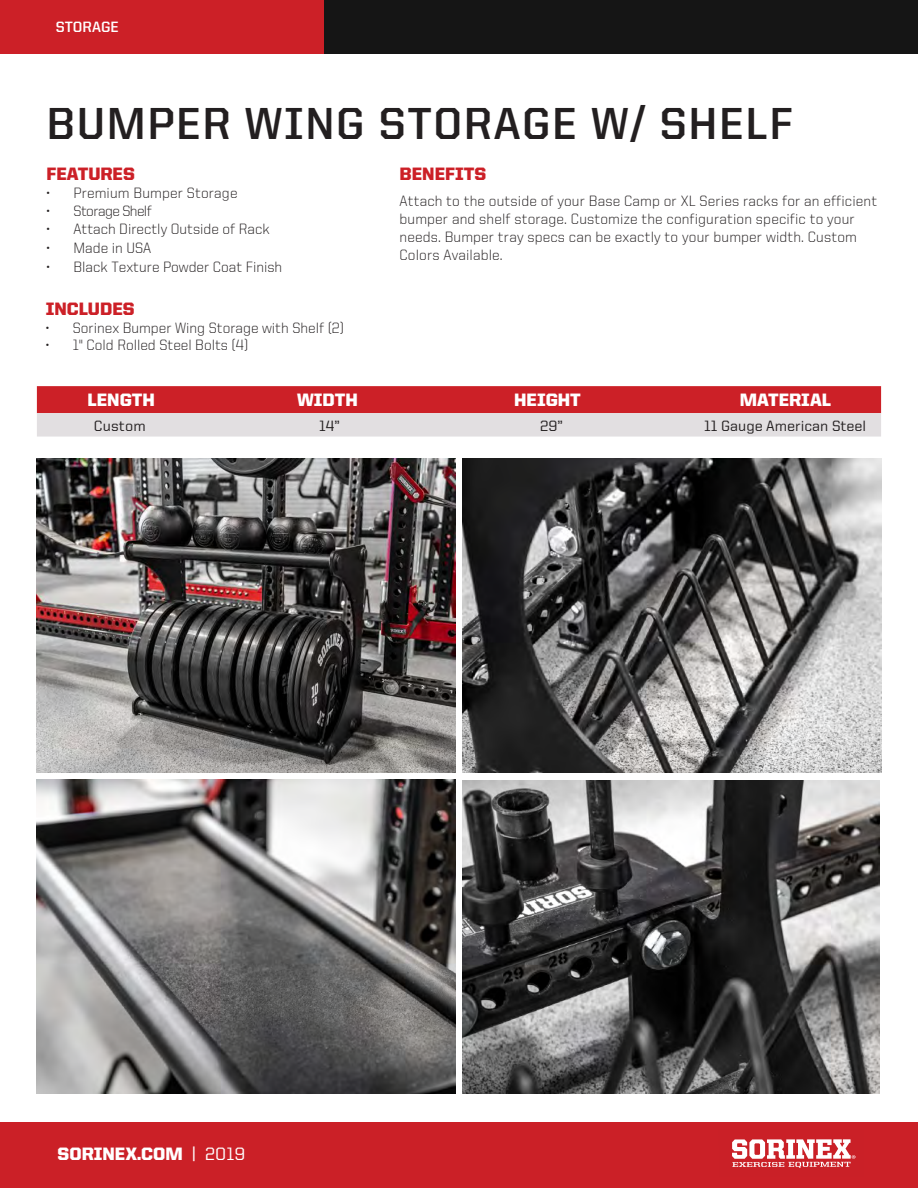
<style>
.page{position:relative;width:918px;height:1188px;background:#fff}
.page>*{position:absolute;margin:0;border:0;box-sizing:border-box;transform-origin:0 0}
.t1{font:700 45px "United Sans Reg";letter-spacing:.035em;color:#231f20}
.t2{font:900 18px "United Sans Reg";color:#fff}
.t3{font:900 18px "United Sans Reg";color:#cc2027}
.t4{font:300 15px/18px "United Sans Reg";letter-spacing:.01em;color:#231f20}
.t5{font:500 15px "United Sans Reg";color:#231f20}
.t6{font:300 15px "United Sans Reg";letter-spacing:-.04em;color:#231f20}
.t7{font:700 15px "United Sans Reg";color:#fff}
.s1{font-weight:500}
</style>
<div class="page">
<div style="left:0;top:0;width:362px;height:54px;background:#cc2027"></div>
<div style="left:324px;top:0;width:594px;height:54px;background:#151515"></div>
<svg style="left:37px;top:386px;width:844px;height:51px;background:#d67a7f"></svg>
<div style="left:0;top:1122px;width:918px;height:66px;background:#cb2027"></div>
<svg style="left:732px;top:1139px;width:123px;height:29px"></svg>
<img style="left:37px;top:458px;width:419px;height:314px">
<img style="left:462px;top:458px;width:419px;height:314px">
<img style="left:37px;top:780px;width:419px;height:314px">
<img style="left:462px;top:781px;width:418px;height:313px">
<p class="t7" style="left:56px;top:18px;width:64px">STORAGE</p>
<h1 class="t1" style="left:46px;top:99px;width:748px">BUMPER WING STORAGE W/ SHELF</h1>
<p class="t3" style="left:46px;top:164px;width:90px">FEATURES</p>
<p class="t4" style="left:46px;top:184px;width:193px">• Premium Bumper Storage</p>
<p class="t6" style="left:46px;top:203px;width:107px">• Storage Shelf</p>
<p class="t4" style="left:46px;top:220px;width:225px">• Attach Directly Outside of Rack</p>
<p class="t4" style="left:46px;top:239px;width:106px">• Made in USA</p>
<p class="t4" style="left:46px;top:258px;width:237px">• Black Texture Powder Coat Finish</p>
<p class="t3" style="left:46px;top:299px;width:90px">INCLUDES</p>
<p class="t4" style="left:46px;top:319px;width:300px">• Sorinex Bumper Wing Storage with Shelf (2)</p>
<p class="t4" style="left:46px;top:336px;width:204px">• 1" Cold Rolled Steel Bolts (4)</p>
<p class="t3" style="left:400px;top:164px;width:88px">BENEFITS</p>
<p class="t4" style="left:400px;top:192px;width:479px">Attach to the outside of your Base Camp or XL Series racks for an efficient bumper and shelf storage. Customize the configuration specific to your needs. Bumper tray specs can be exactly to your bumper width. Custom Colors Available.</p>
<p class="t2" style="left:88px;top:390px;width:69px">LENGTH</p>
<p class="t2" style="left:297px;top:390px;width:62px">WIDTH</p>
<p class="t2" style="left:514px;top:390px;width:68px">HEIGHT</p>
<p class="t2" style="left:740px;top:390px;width:93px">MATERIAL</p>
<p class="t5" style="left:94px;top:417px;width:53px">Custom</p>
<p class="t5" style="left:319px;top:417px;width:22px">14”</p>
<p class="t5" style="left:540px;top:417px;width:24px">29”</p>
<p class="t5" style="left:704px;top:417px;width:164px">11 Gauge American Steel</p>
<p class="t2" style="left:58px;top:1144px;width:189px">SORINEX.COM <span class="s1">| 2019</span></p>
</div>
